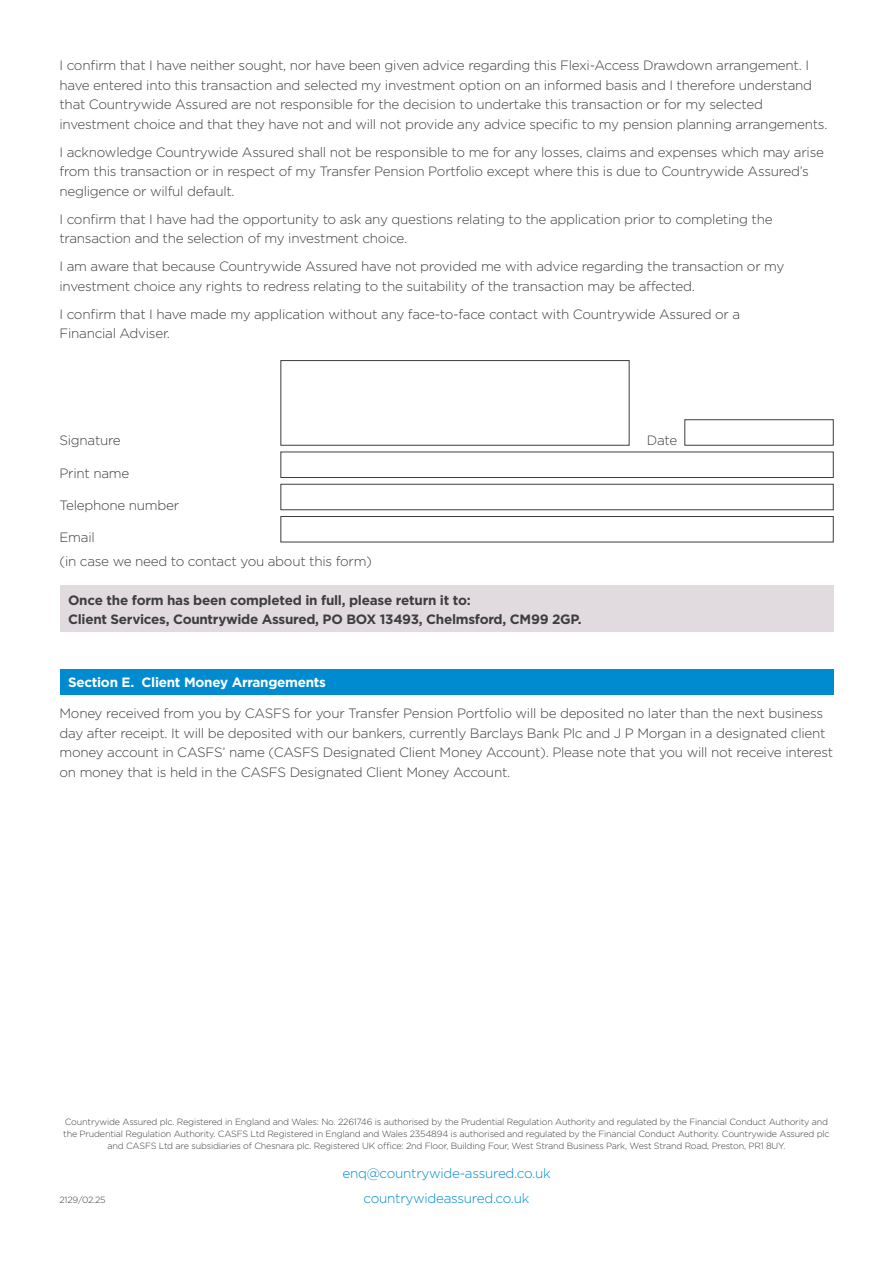
<style>
.page{position:relative;width:893px;height:1263px;background:#fff}
.page>*{position:absolute;margin:0;border:0;box-sizing:border-box;transform-origin:0 0}
.t1{font:300 13.5px/19.5px "Gotham";letter-spacing:-.02em;color:#3e3e3f}
.t2{font:700 13.5px/19.5px "Gotham";letter-spacing:-.02em;color:#3e3e3f}
.t3{font:300 13.5px "Gotham";letter-spacing:-.02em;color:#008ad0}
.t4{font:700 13.5px "Gotham";letter-spacing:-.02em;color:#fff}
.t5{font:300 9px/12px "Gotham";letter-spacing:-.02em;color:#3e3e3f;text-align:center}
</style>
<div class="page">
<div style="left:281px;top:360px;width:348px;height:85px;background:#fff;border:1px solid #3e3e3f"></div>
<div style="left:685px;top:419px;width:148px;height:26px;background:#fff;border:1px solid #3e3e3f"></div>
<div style="left:281px;top:452px;width:552px;height:26px;background:#fff;border:1px solid #3e3e3f"></div>
<div style="left:281px;top:484px;width:552px;height:26px;background:#fff;border:1px solid #3e3e3f"></div>
<div style="left:281px;top:516px;width:552px;height:26px;background:#fff;border:1px solid #3e3e3f"></div>
<div style="left:60px;top:585px;width:773px;height:47px;background:#e1dbdf"></div>
<div style="left:60px;top:669px;width:773px;height:25px;background:#008ad0"></div>
<p class="t1" style="left:60px;top:55px;width:769px">I confirm that I have neither sought, nor have been given advice regarding this Flexi-Access Drawdown arrangement. I have entered into this transaction and selected my investment option on an informed basis and I therefore understand that Countrywide Assured are not responsible for the decision to undertake this transaction or for my selected investment choice and that they have not and will not provide any advice specific to my pension planning arrangements.</p>
<p class="t1" style="left:60px;top:142px;width:766px">I acknowledge Countrywide Assured shall not be responsible to me for any losses, claims and expenses which may arise from this transaction or in respect of my Transfer Pension Portfolio except where this is due to Countrywide Assured’s negligence or wilful default.</p>
<p class="t1" style="left:60px;top:209px;width:715px">I confirm that I have had the opportunity to ask any questions relating to the application prior to completing the transaction and the selection of my investment choice.</p>
<p class="t1" style="left:60px;top:256px;width:726px">I am aware that because Countrywide Assured have not provided me with advice regarding the transaction or my investment choice any rights to redress relating to the suitability of the transaction may be affected.</p>
<p class="t1" style="left:60px;top:304px;width:682px">I confirm that I have made my application without any face-to-face contact with Countrywide Assured or a<br>Financial Adviser.</p>
<p class="t1" style="left:60px;top:430px;width:63px">Signature</p>
<p class="t1" style="left:647px;top:430px;width:32px">Date</p>
<p class="t1" style="left:60px;top:463px;width:71px">Print name</p>
<p class="t1" style="left:60px;top:495px;width:121px">Telephone number</p>
<p class="t1" style="left:60px;top:525px;width:314px;line-height:23.7px">Email<br>(in case we need to contact you about this form)</p>
<p class="t2" style="left:68px;top:590px;width:515px">Once the form has been completed in full, please return it to:<br>Client Services, Countrywide Assured, PO BOX 13493, Chelmsford, CM99 2GP.</p>
<p class="t4" style="left:68px;top:673px;width:259px">Section E. Client Money Arrangements</p>
<p class="t1" style="left:60px;top:703px;width:775px">Money received from you by CASFS for your Transfer Pension Portfolio will be deposited no later than the next business day after receipt. It will be deposited with our bankers, currently Barclays Bank Plc and J P Morgan in a designated client money account in CASFS’ name (CASFS Designated Client Money Account). Please note that you will not receive interest on money that is held in the CASFS Designated Client Money Account.</p>
<p class="t5" style="left:63px;top:1116px;width:768px">Countrywide Assured plc. Registered in England and Wales: No. 2261746 is authorised by the Prudential Regulation Authority and regulated by the Financial Conduct Authority and the Prudential Regulation Authority. CASFS Ltd Registered in England and Wales 2354894 is authorised and regulated by the Financial Conduct Authority. Countrywide Assured plc and CASFS Ltd are subsidiaries of Chesnara plc. Registered UK office: 2nd Floor, Building Four, West Strand Business Park, West Strand Road, Preston, PR1 8UY.</p>
<p class="t3" style="left:342px;top:1165px;width:210px">enq@countrywide-assured.co.uk</p>
<p class="t5" style="left:60px;top:1194px;width:48px">2129/02.25</p>
<p class="t3" style="left:364px;top:1190px;width:167px">countrywideassured.co.uk</p>
</div>
